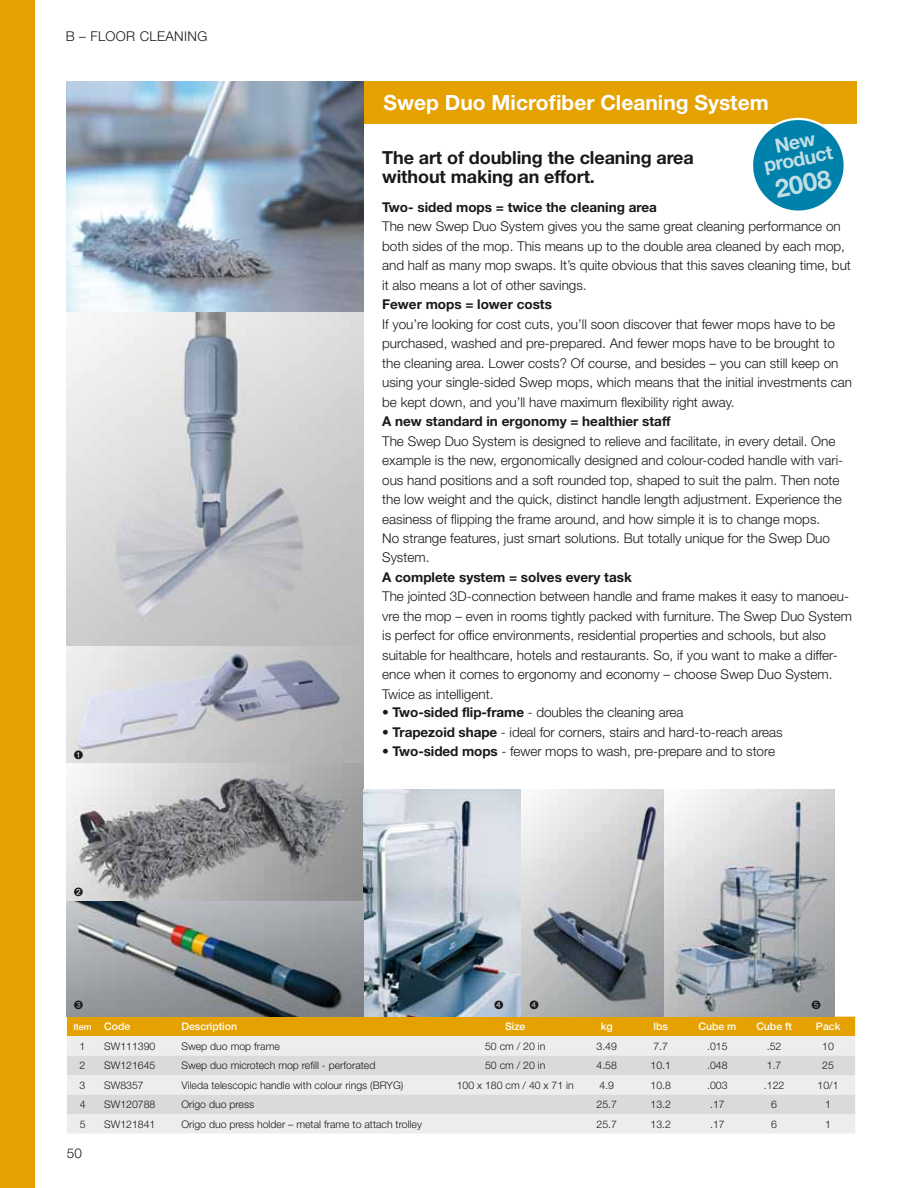
<style>
.page{position:relative;width:918px;height:1188px;background:#fff}
.page>*{position:absolute;margin:0;border:0;box-sizing:border-box;transform-origin:0 0}
.t1{font:700 25.5px "Helvetica Neue LT Std";color:#c1dee4}
.t2{font:700 21px "Helvetica Neue LT Std";color:#fff}
.t3{font:700 19.5px/16.8px "Helvetica Neue LT Std";color:#c1dee4;text-align:center}
.t4{font:700 18px/19.5px "Helvetica Neue LT Std";letter-spacing:-.005em;color:#191917}
.t5{font:300 13.5px/19.5px "Helvetica Neue LT Std";color:#191917}
.t6{font:700 13.5px "Helvetica Neue LT Std";color:#191917}
.t7{font:300 13.5px "Helvetica Neue LT Std";letter-spacing:.025em;color:#191917}
.t8{font:300 10.5px "Helvetica Neue LT Std";color:#191917}
.t9{font:500 10.5px "Helvetica Neue LT Std";color:#fff}
.t10{font:500 9px "Helvetica Neue LT Std";color:#fff}
.s1{font-weight:700}
.s2{font-size:10.5px}
</style>
<div class="page">
<div style="left:0;top:0;width:35px;height:1188px;background:#e5a100"></div>
<div style="left:364px;top:82px;width:492px;height:42px;background:#e5a100"></div>
<div style="left:67px;top:1017px;width:788px;height:19px;background:#e5a100"></div>
<div style="left:67px;top:1036px;width:788px;height:20px;background:#ededec"></div>
<svg style="left:67px;top:1056px;width:788px;height:58px;background:#e0e0e0"></svg>
<div style="left:67px;top:1114px;width:788px;height:20px;background:#ededec"></div>
<img style="left:67px;top:82px;width:297px;height:935px">
<div style="left:752px;top:119px;width:93px;height:93px;background:#0081ac;border-radius:50%"></div>
<div style="left:751px;top:118px;width:95px;height:95px;border:2px solid #fff;border-radius:50%"></div>
<img style="left:364px;top:789px;width:471px;height:228px">
<svg style="left:74px;top:750px;width:9px;height:9px"></svg>
<svg style="left:74px;top:888px;width:9px;height:8px"></svg>
<svg style="left:74px;top:1001px;width:9px;height:8px"></svg>
<svg style="left:495px;top:1001px;width:8px;height:8px"></svg>
<svg style="left:530px;top:1001px;width:8px;height:8px"></svg>
<svg style="left:812px;top:1000px;width:8px;height:9px"></svg>
<p class="t7" style="left:66px;top:28px;width:143px">B – FLOOR CLEANING</p>
<h2 class="t2" style="left:383px;top:90px;width:387px">Swep Duo Microfiber Cleaning System</h2>
<h3 class="t3" style="left:759px;top:140px;width:71px;rotate:-11deg">New product</h3>
<h3 class="t4" style="left:382px;top:147px;width:313px">The art of doubling the cleaning area without making an effort.</h3>
<p class="t6" style="left:382px;top:198px;width:276px">Two- sided mops = twice the cleaning area</p>
<p class="t5" style="left:382px;top:216px;width:470px">The new Swep Duo System gives you the same great cleaning performance on both sides of the mop. This means up to the double area cleaned by each mop, and half as many mop swaps. It’s quite obvious that this saves cleaning time, but it also means a lot of other savings.</p>
<p class="t6" style="left:382px;top:296px;width:171px">Fewer mops = lower costs</p>
<p class="t5" style="left:382px;top:314px;width:471px">If you’re looking for cost cuts, you’ll soon discover that fewer mops have to be purchased, washed and pre-prepared. And fewer mops have to be brought to the cleaning area. Lower costs? Of course, and besides – you can still keep on using your single-sided Swep mops, which means that the initial investments can be kept down, and you’ll have maximum flexibility right away.</p>
<p class="t6" style="left:382px;top:413px;width:290px">A new standard in ergonomy = healthier staff</p>
<p class="t5" style="left:382px;top:431px;width:463px">The Swep Duo System is designed to relieve and facilitate, in every detail. One example is the new, ergonomically designed and colour-coded handle with vari&shy;ous hand positions and a soft rounded top, shaped to suit the palm. Then note the low weight and the quick, distinct handle length adjustment. Experience the easiness of flipping the frame around, and how simple it is to change mops.<br>No strange features, just smart solutions. But totally unique for the Swep Duo System.</p>
<p class="t6" style="left:382px;top:569px;width:251px">A complete system = solves every task</p>
<p class="t5" style="left:382px;top:587px;width:471px">The jointed 3D-connection between handle and frame makes it easy to manoeu&shy;vre the mop – even in rooms tightly packed with furniture. The Swep Duo System is perfect for office environments, residential properties and schools, but also suitable for healthcare, hotels and restaurants. So, if you want to make a differ&shy;ence when it comes to ergonomy and economy – choose Swep Duo System.<br>Twice as intelligent.</p>
<h1 class="t1" style="left:772px;top:173px;width:58px;rotate:-11deg">2008</h1>
<p class="t5" style="left:382px;top:702px;width:303px">• <span class="s1">Two-sided flip-frame</span> - doubles the cleaning area</p>
<p class="t5" style="left:382px;top:722px;width:402px">• <span class="s1">Trapezoid shape</span> - ideal for corners, stairs and hard-to-reach areas</p>
<p class="t5" style="left:382px;top:741px;width:394px">• <span class="s1">Two-sided mops</span> - fewer mops to wash, pre-prepare and to store</p>
<p class="t10" style="left:73px;top:1021px;width:58px">Item <span class="s2">Code</span></p>
<p class="t9" style="left:181px;top:1020px;width:57px">Description</p>
<p class="t9" style="left:505px;top:1020px;width:22px">Size</p>
<p class="t9" style="left:601px;top:1020px;width:13px">kg</p>
<p class="t9" style="left:654px;top:1020px;width:16px">lbs</p>
<p class="t9" style="left:699px;top:1020px;width:39px">Cube m</p>
<p class="t9" style="left:756px;top:1020px;width:37px">Cube ft</p>
<p class="t9" style="left:816px;top:1020px;width:26px">Pack</p>
<p class="t8" style="left:80px;top:1039px;width:7px">1</p>
<p class="t8" style="left:104px;top:1039px;width:53px">SW111390</p>
<p class="t8" style="left:181px;top:1039px;width:100px">Swep duo mop frame</p>
<p class="t8" style="left:485px;top:1039px;width:62px">50 cm / 20 in</p>
<p class="t8" style="left:597px;top:1039px;width:22px">3.49</p>
<p class="t8" style="left:653px;top:1039px;width:16px">7.7</p>
<p class="t8" style="left:707px;top:1039px;width:22px">.015</p>
<p class="t8" style="left:767px;top:1039px;width:16px">.52</p>
<p class="t8" style="left:822px;top:1039px;width:13px">10</p>
<p class="t8" style="left:80px;top:1059px;width:7px">2</p>
<p class="t8" style="left:104px;top:1059px;width:53px">SW121645</p>
<p class="t8" style="left:181px;top:1059px;width:195px">Swep duo microtech mop refill - perforated</p>
<p class="t8" style="left:485px;top:1059px;width:62px">50 cm / 20 in</p>
<p class="t8" style="left:597px;top:1059px;width:22px">4.58</p>
<p class="t8" style="left:651px;top:1059px;width:22px">10.1</p>
<p class="t8" style="left:707px;top:1059px;width:22px">.048</p>
<p class="t8" style="left:767px;top:1059px;width:16px">1.7</p>
<p class="t8" style="left:822px;top:1059px;width:13px">25</p>
<p class="t8" style="left:80px;top:1078px;width:7px">3</p>
<p class="t8" style="left:104px;top:1078px;width:41px">SW8357</p>
<p class="t8" style="left:181px;top:1078px;width:223px">Vileda telescopic handle with colour rings (BRYG)</p>
<p class="t8" style="left:457px;top:1078px;width:119px">100 x 180 cm / 40 x 71 in</p>
<p class="t8" style="left:599px;top:1078px;width:16px">4.9</p>
<p class="t8" style="left:651px;top:1078px;width:22px">10.8</p>
<p class="t8" style="left:707px;top:1078px;width:22px">.003</p>
<p class="t8" style="left:764px;top:1078px;width:22px">.122</p>
<p class="t8" style="left:818px;top:1078px;width:23px">10/1</p>
<p class="t8" style="left:80px;top:1098px;width:7px">4</p>
<p class="t8" style="left:104px;top:1098px;width:53px">SW120788</p>
<p class="t8" style="left:181px;top:1098px;width:74px">Origo duo press</p>
<p class="t8" style="left:597px;top:1098px;width:22px">25.7</p>
<p class="t8" style="left:651px;top:1098px;width:22px">13.2</p>
<p class="t8" style="left:710px;top:1098px;width:16px">.17</p>
<p class="t8" style="left:771px;top:1098px;width:7px">6</p>
<p class="t8" style="left:825px;top:1098px;width:7px">1</p>
<p class="t8" style="left:80px;top:1117px;width:7px">5</p>
<p class="t8" style="left:104px;top:1117px;width:53px">SW121841</p>
<p class="t8" style="left:181px;top:1117px;width:242px">Origo duo press holder – metal frame to attach trolley</p>
<p class="t8" style="left:597px;top:1117px;width:22px">25.7</p>
<p class="t8" style="left:651px;top:1117px;width:22px">13.2</p>
<p class="t8" style="left:710px;top:1117px;width:16px">.17</p>
<p class="t8" style="left:771px;top:1117px;width:7px">6</p>
<p class="t8" style="left:825px;top:1117px;width:7px">1</p>
<p class="t5" style="left:67px;top:1143px;width:17px">50</p>
</div>
